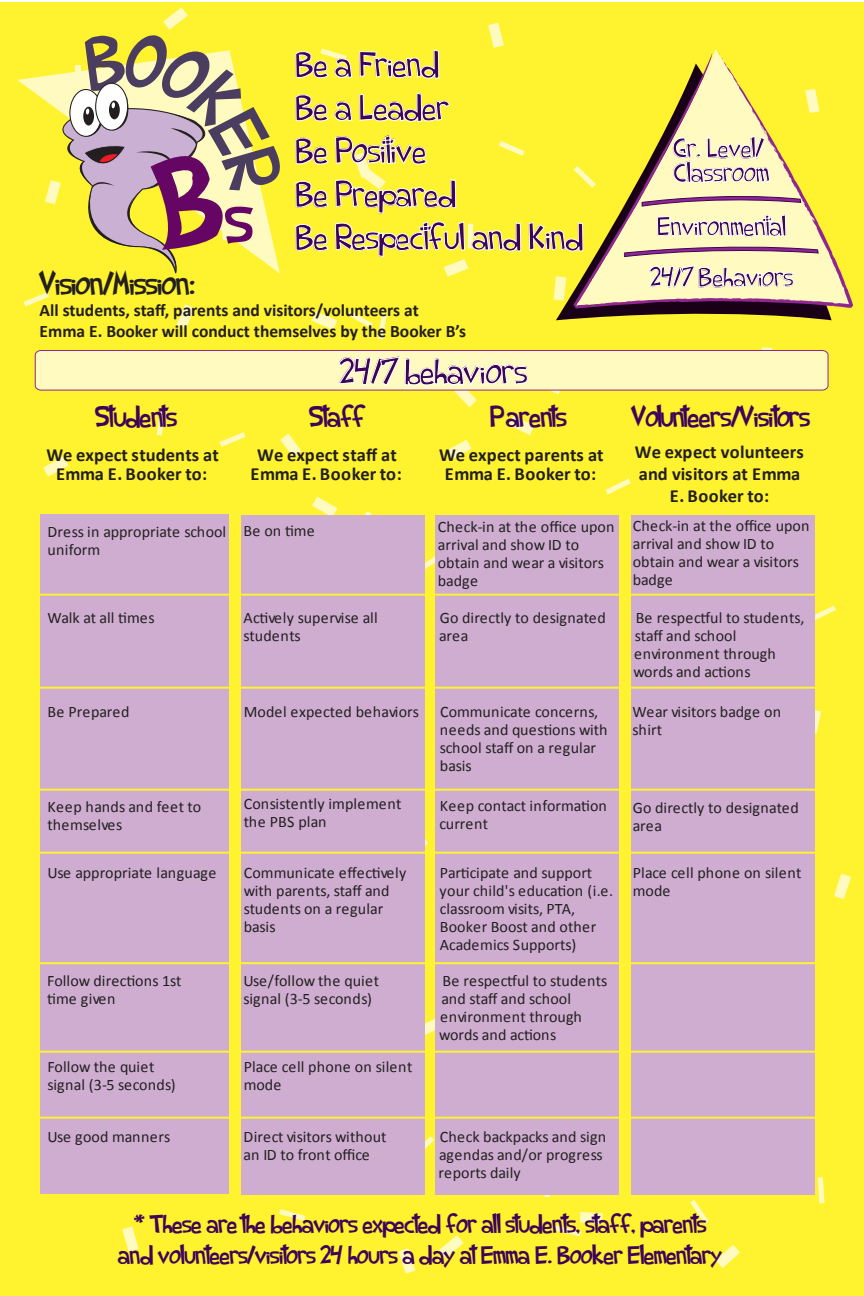
<style>
.page{position:relative;width:864px;height:1296px;background:#fff}
.page>*{position:absolute;margin:0;border:0;box-sizing:border-box;transform-origin:0 0}
.t1{font:36px/43.2px "Shark Random Funnyness";letter-spacing:.005em;color:#3d0459}
.t2{font:32.5px "Shark Random Funnyness";letter-spacing:.005em;color:#231f20}
.t3{font:29px "Shark Random Funnyness";letter-spacing:.01em;color:#3d0459}
.t4{font:27.4px/24.8px "Shark Random Funnyness";letter-spacing:.005em;color:#3d0459}
.t5{font:25.5px/30.6px "Shark Random Funnyness";letter-spacing:.005em;color:#3d0459;text-align:center}
.t6{font:700 18.5px/19.5px "Calibri";color:#231f20;text-align:center}
.t7{font:700 17.5px/21px "Calibri";color:#231f20}
.t8{font:16px/18px "Calibri";color:#231f20}
.t9{font:16px/18px "Calibri";letter-spacing:.025em;color:#231f20}
</style>
<div class="page">
<div style="left:0;top:2px;width:864px;height:1294px;background:#fff22e"></div>
<svg style="left:425px;top:1136px;width:9px;height:13px"></svg>
<svg style="left:544px;top:1195px;width:6px;height:2px"></svg>
<svg style="left:439px;top:1235px;width:25px;height:23px"></svg>
<svg style="left:122px;top:1226px;width:17px;height:26px"></svg>
<svg style="left:279px;top:1209px;width:26px;height:12px"></svg>
<svg style="left:23px;top:292px;width:26px;height:14px"></svg>
<svg style="left:176px;top:304px;width:19px;height:24px"></svg>
<svg style="left:553px;top:277px;width:3px;height:23px"></svg>
<svg style="left:312px;top:311px;width:25px;height:19px"></svg>
<svg style="left:499px;top:141px;width:26px;height:15px"></svg>
<svg style="left:488px;top:23px;width:16px;height:25px"></svg>
<svg style="left:296px;top:48px;width:56px;height:30px"></svg>
<svg style="left:360px;top:50px;width:79px;height:29px"></svg>
<svg style="left:296px;top:95px;width:32px;height:26px"></svg>
<svg style="left:335px;top:102px;width:17px;height:19px"></svg>
<svg style="left:360px;top:93px;width:90px;height:29px"></svg>
<svg style="left:296px;top:138px;width:32px;height:26px"></svg>
<svg style="left:296px;top:181px;width:32px;height:27px"></svg>
<svg style="left:335px;top:135px;width:121px;height:78px"></svg>
<svg style="left:296px;top:224px;width:32px;height:27px"></svg>
<svg style="left:335px;top:222px;width:186px;height:55px"></svg>
<svg style="left:529px;top:222px;width:27px;height:29px"></svg>
<svg style="left:17px;top:76px;width:263px;height:198px"></svg>
<svg style="left:348px;top:311px;width:39px;height:28px"></svg>
<svg style="left:815px;top:606px;width:21px;height:14px"></svg>
<svg style="left:815px;top:710px;width:6px;height:23px"></svg>
<svg style="left:761px;top:347px;width:11px;height:3px"></svg>
<svg style="left:425px;top:553px;width:11px;height:18px"></svg>
<svg style="left:425px;top:839px;width:3px;height:7px"></svg>
<svg style="left:425px;top:1017px;width:11px;height:19px"></svg>
<svg style="left:818px;top:1177px;width:7px;height:26px"></svg>
<svg style="left:716px;top:1245px;width:24px;height:23px"></svg>
<svg style="left:398px;top:1248px;width:18px;height:26px"></svg>
<svg style="left:690px;top:1200px;width:19px;height:24px"></svg>
<svg style="left:555px;top:1212px;width:48px;height:24px"></svg>
<svg style="left:834px;top:874px;width:17px;height:25px"></svg>
<svg style="left:556px;top:230px;width:276px;height:90px"></svg>
<svg style="left:573px;top:53px;width:280px;height:259px"></svg>
<svg style="left:718px;top:53px;width:5px;height:7px"></svg>
<svg style="left:756px;top:117px;width:3px;height:4px"></svg>
<svg style="left:649px;top:266px;width:145px;height:21px"></svg>
<svg style="left:673px;top:133px;width:97px;height:50px"></svg>
<svg style="left:624px;top:215px;width:194px;height:42px"></svg>
<svg style="left:642px;top:192px;width:159px;height:14px"></svg>
<svg style="left:34px;top:350px;width:795px;height:188px"></svg>
<div style="left:242px;top:515px;width:183px;height:680px;background:#ceadd1"></div>
<div style="left:436px;top:515px;width:183px;height:680px;background:#ceadd1"></div>
<div style="left:632px;top:515px;width:183px;height:680px;background:#ceadd1"></div>
<div style="left:41px;top:514px;width:188px;height:680px;background:#ceadd1"></div>
<hr style="left:23px;top:594px;width:823px;height:2px;background:#fff22e">
<hr style="left:21px;top:687px;width:823px;height:2px;background:#fff22e">
<hr style="left:21px;top:789px;width:823px;height:2px;background:#fff22e">
<hr style="left:21px;top:852px;width:823px;height:2px;background:#fff22e">
<hr style="left:21px;top:962px;width:823px;height:2px;background:#fff22e">
<hr style="left:21px;top:1051px;width:823px;height:2px;background:#fff22e">
<hr style="left:21px;top:1117px;width:823px;height:2px;background:#fff22e">
<svg style="left:45px;top:7px;width:235px;height:266px"></svg>
<h1 class="t1" style="left:296px;top:43px;width:289px">Be a Friend<br>Be a Leader<br>Be Positive<br>Be Prepared<br>Be Respectful and Kind</h1>
<h2 class="t2" style="left:40px;top:264px;width:157px">Vision/Mission:</h2>
<p class="t7" style="left:40px;top:299px;width:428px">All students, staff, parents and visitors/volunteers at<br>Emma E. Booker will conduct themselves by the Booker B’s</p>
<h1 class="t1" style="left:340px;top:350px;width:189px">24/7 behaviors</h1>
<h3 class="t4" style="left:673px;top:136px;width:97px">Gr. Level/<br>Classroom</h3>
<h3 class="t4" style="left:657px;top:214px;width:131px">Environmental</h3>
<h3 class="t4" style="left:650px;top:265px;width:144px">24/7 Behaviors</h3>
<h3 class="t3" style="left:96px;top:400px;width:82px">Students</h3>
<h3 class="t3" style="left:309px;top:400px;width:57px">Staff</h3>
<h3 class="t3" style="left:490px;top:400px;width:77px">Parents</h3>
<h3 class="t3" style="left:632px;top:400px;width:180px">Volunteers/Visitors</h3>
<p class="t6" style="left:46px;top:444px;width:174px">We expect students at<br>Emma E. Booker to:</p>
<p class="t6" style="left:251px;top:444px;width:153px">We expect staff at<br>Emma E. Booker to:</p>
<p class="t6" style="left:439px;top:444px;width:166px">We expect parents at<br>Emma E. Booker to:</p>
<p class="t6" style="left:635px;top:440px;width:170px;line-height:22.2px">We expect volunteers and visitors at Emma<br>E. Booker to:</p>
<p class="t8" style="left:47px;top:522px;width:180px">Dress in appropriate school uniform</p>
<p class="t8" style="left:244px;top:521px;width:73px">Be on time</p>
<p class="t8" style="left:47px;top:608px;width:109px">Walk at all times</p>
<p class="t8" style="left:244px;top:608px;width:136px">Actively supervise all students</p>
<p class="t8" style="left:47px;top:702px;width:83px">Be Prepared</p>
<p class="t8" style="left:244px;top:702px;width:177px">Model expected behaviors</p>
<p class="t8" style="left:438px;top:517px;width:178px">Check-in at the office upon arrival and show ID to obtain and wear a visitors badge</p>
<p class="t8" style="left:633px;top:516px;width:178px">Check-in at the office upon arrival and show ID to obtain and wear a visitors badge</p>
<p class="t8" style="left:633px;top:608px;width:172px">Be respectful to students, staff and school environment through words and actions</p>
<p class="t8" style="left:633px;top:702px;width:150px">Wear visitors badge on shirt</p>
<p class="t8" style="left:439px;top:608px;width:168px">Go directly to designated area</p>
<p class="t8" style="left:440px;top:702px;width:169px">Communicate concerns, needs and questions with school staff on a regular basis</p>
<p class="t9" style="left:48px;top:797px;width:155px">Keep hands and feet to themselves</p>
<p class="t8" style="left:244px;top:794px;width:159px">Consistently implement the PBS plan</p>
<p class="t8" style="left:439px;top:796px;width:169px">Keep contact information current</p>
<p class="t8" style="left:633px;top:798px;width:168px">Go directly to designated area</p>
<p class="t8" style="left:48px;top:863px;width:170px">Use appropriate language</p>
<p class="t8" style="left:244px;top:863px;width:164px">Communicate effectively with parents, staff and students on a regular basis</p>
<p class="t8" style="left:440px;top:863px;width:175px">Participate and support your child's education (i.e. classroom visits, PTA,<br>Booker Boost and other<br>Academics Supports)</p>
<p class="t8" style="left:633px;top:863px;width:170px">Place cell phone on silent mode</p>
<p class="t8" style="left:243px;top:971px;width:137px">Use/follow the quiet signal (3-5 seconds)</p>
<p class="t8" style="left:47px;top:971px;width:136px">Follow directions 1st time given</p>
<p class="t8" style="left:439px;top:971px;width:170px">Be respectful to students and staff and school environment through words and actions</p>
<p class="t8" style="left:436px;top:1004px;width:170px">Place cell phone on silent mode</p>
<p class="t8" style="left:47px;top:1057px;width:130px">Follow the quiet signal (3-5 seconds)</p>
<p class="t8" style="left:244px;top:1057px;width:170px">Place cell phone on silent mode</p>
<p class="t8" style="left:47px;top:1127px;width:124px">Use good manners</p>
<p class="t8" style="left:439px;top:1127px;width:169px">Check backpacks and sign agendas and/or progress reports daily</p>
<p class="t8" style="left:244px;top:1127px;width:144px">Direct visitors without an ID to front office</p>
<h3 class="t5" style="left:118px;top:1209px;width:605px">* These are the behaviors expected for all students, staff, parents and volunteers/visitors 24 hours a day at Emma E. Booker Elementary</h3>
</div>
